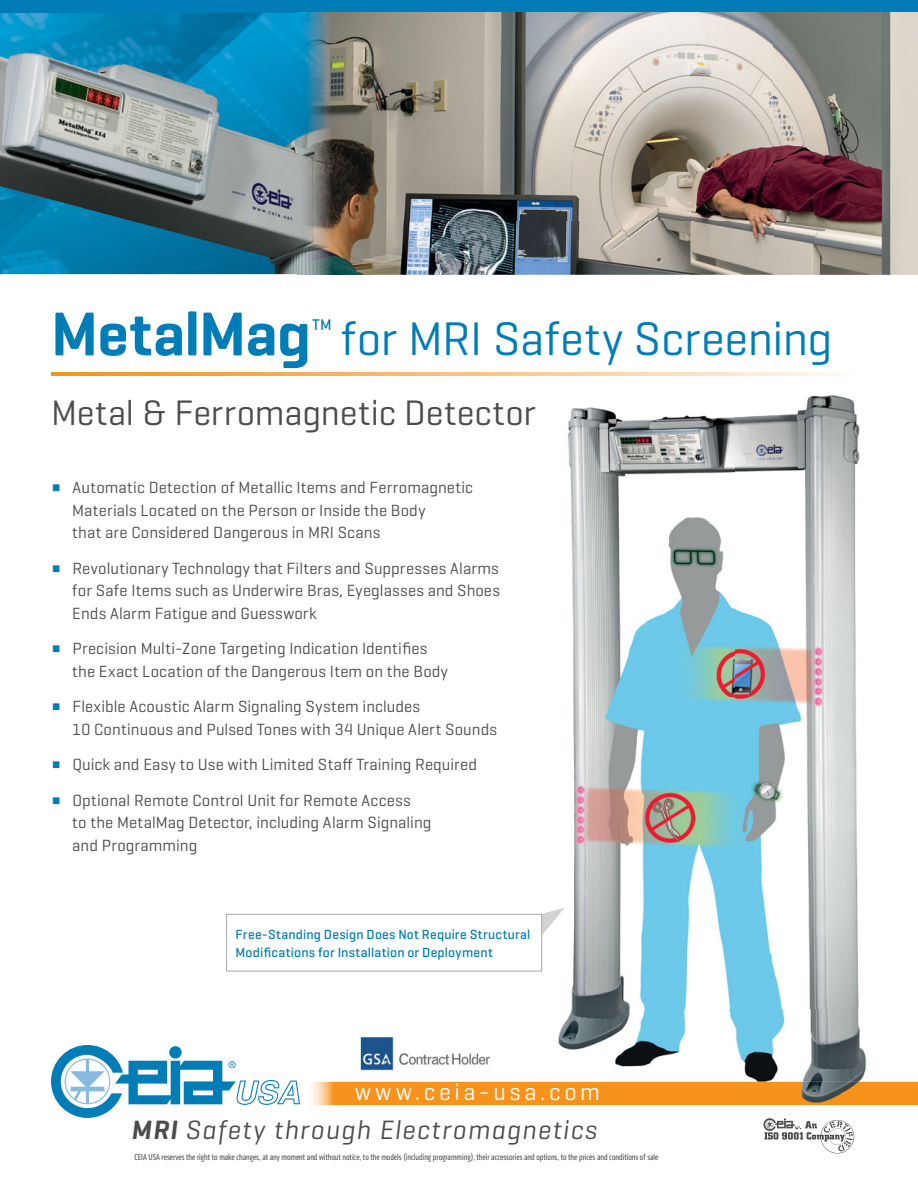
<style>
.page{position:relative;width:918px;height:1188px;background:#fff}
.page>*{position:absolute;margin:0;border:0;box-sizing:border-box;transform-origin:0 0}
.t1{font:600 63px "Geogrotesque";letter-spacing:-.01em;color:#007db6}
.t2{font:48px "Geogrotesque";color:#007db6}
.t3{font:36px "Geogrotesque";color:#4c4c4e}
.t4{font:italic 27px "Geogrotesque";letter-spacing:.045em;color:#4c4c4e}
.t5{font:24px "Geogrotesque";letter-spacing:.16em;color:#fff}
.t6{font:16.5px/22.5px "Geogrotesque";letter-spacing:.005em;color:#4c4c4e}
.t7{font:500 15.75px "Geogrotesque";color:#007db6}
.t8{font:500 13.5px/18px "Geogrotesque";letter-spacing:.015em;color:#007db6}
.t9{font:condensed 9px "Klavika";color:#4c4c4e}
.s1{color:#007db6}
.s2{font-weight:600}
</style>
<div class="page">
<img style="left:0;top:13px;width:298px;height:261px">
<div style="left:0;top:0;width:918px;height:13px;background:#007db6"></div>
<img style="left:298px;top:13px;width:620px;height:261px">
<svg style="left:51px;top:1045px;width:249px;height:73px"></svg>
<img style="left:311px;top:1082px;width:607px;height:23px">
<div style="left:355px;top:1083px;width:170px;height:17px;background:#f7931d"></div>
<img style="left:525px;top:395px;width:368px;height:711px">
<img style="left:525px;top:1082px;width:368px;height:23px">
<svg style="left:51px;top:372px;width:788px;height:3px;background:#fcc07e"></svg>
<svg style="left:763px;top:1118px;width:91px;height:35px"></svg>
<img style="left:360px;top:1035px;width:131px;height:37px">
<svg style="left:226px;top:908px;width:339px;height:63px"></svg>
<h1 class="t1" style="left:51px;top:306px;width:262px">MetalMag</h1>
<p class="t7" style="left:312px;top:319px;width:21px">TM</p>
<h2 class="t2" style="left:341px;top:317px;width:493px">for MRI Safety Screening</h2>
<h3 class="t3" style="left:51px;top:397px;width:486px">Metal &amp; Ferromagnetic Detector</h3>
<p class="t6" style="left:72px;top:478px;width:402px;text-indent:-21px"><span class="s1">▪</span> Automatic Detection of Metallic Items and Ferromagnetic<br>Materials Located on the Person or Inside the Body<br>that are Considered Dangerous in MRI Scans</p>
<p class="t6" style="left:72px;top:558px;width:429px;text-align:justify;text-indent:-21px"><span class="s1">▪</span> Revolutionary Technology that Filters and Suppresses Alarms for Safe Items such as Underwire Bras, Eyeglasses and Shoes Ends Alarm Fatigue and Guesswork</p>
<p class="t6" style="left:72px;top:639px;width:377px;text-indent:-21px"><span class="s1">▪</span> Precision Multi-Zone Targeting Indication Identifies the Exact Location of the Dangerous Item on the Body</p>
<p class="t6" style="left:72px;top:697px;width:426px;text-indent:-21px"><span class="s1">▪</span> Flexible Acoustic Alarm Signaling System includes<br>10 Continuous and Pulsed Tones with 34 Unique Alert Sounds</p>
<p class="t6" style="left:51px;top:755px;width:428px"><span class="s1">▪</span> Quick and Easy to Use with Limited Staff Training Required</p>
<p class="t6" style="left:72px;top:790px;width:361px;text-indent:-21px"><span class="s1">▪</span> Optional Remote Control Unit for Remote Access<br>to the MetalMag Detector, including Alarm Signaling and Programming</p>
<p class="t8" style="left:236px;top:927px;width:296px">Free-Standing Design Does Not Require Structural<br>Modifications for Installation or Deployment</p>
<h3 class="t5" style="left:355px;top:1081px;width:247px">www.ceia-usa.com</h3>
<h3 class="t4" style="left:131px;top:1117px;width:467px"><span class="s2">MRI</span> Safety through Electromagnetics</h3>
<p class="t9" style="left:134px;top:1154px;width:526px">CEIA USA reserves the right to make changes, at any moment and without notice, to the models (including programming), their accessories and options, to the prices and conditions of sale</p>
</div>
